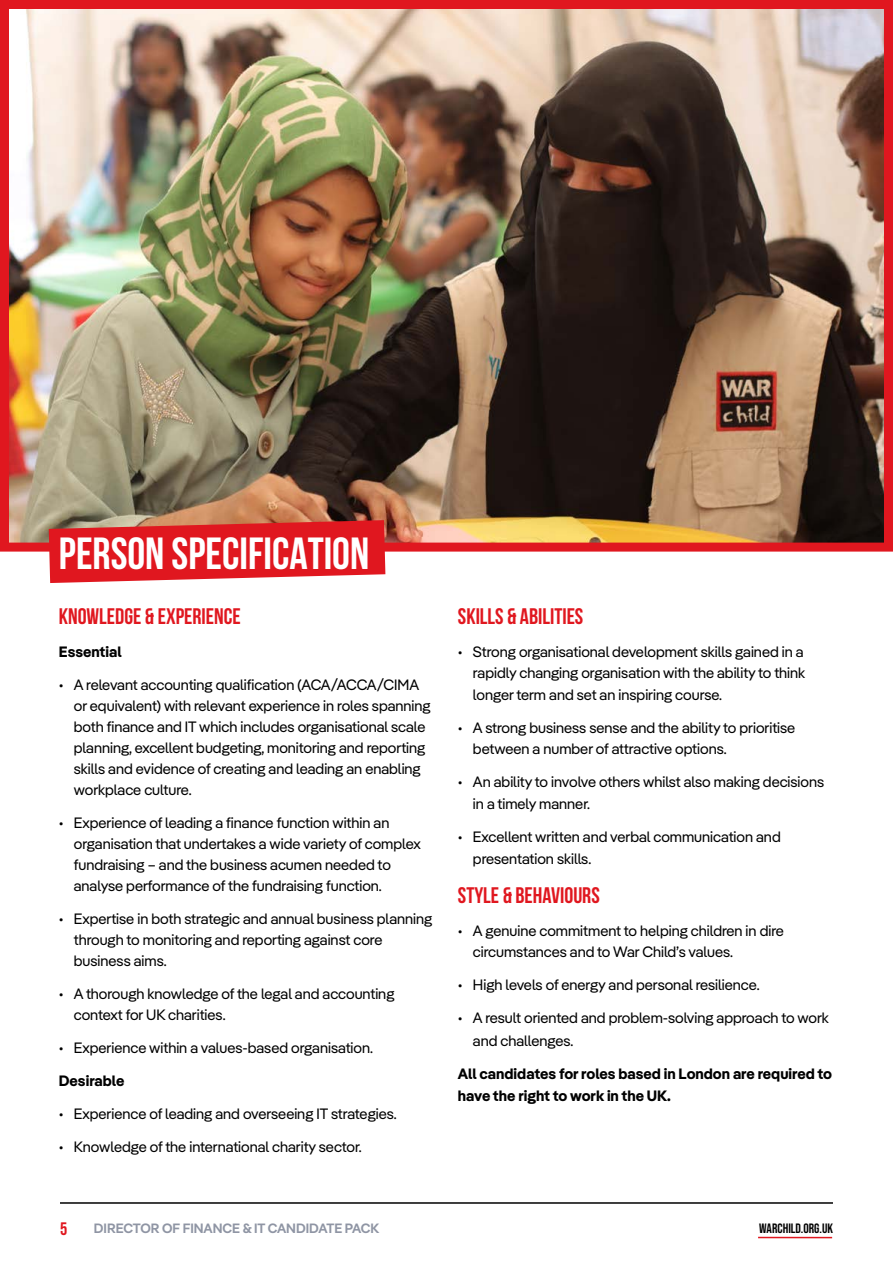
<style>
.page{position:relative;width:893px;height:1263px;background:#fff}
.page>*{position:absolute;margin:0;border:0;box-sizing:border-box;transform-origin:0 0}
.t1{font:700 45px "Bebas Neue";color:#fff}
.t2{font:700 22.5px "Bebas Neue";color:#e0171f}
.t3{font:18px "Bebas Neue";color:#e0171f}
.t4{font:15px/21px "Pangea Afrikan Trial";color:#000}
.t5{font:700 15px/22.5px "Pangea Afrikan Trial";color:#000}
.t6{font:600 13.5px "Pangea Afrikan Trial";color:#8f95a4}
.t7{font:13.5px "Bebas Neue";color:#000}
</style>
<div class="page">
<hr style="left:60px;top:1202px;width:773px;height:2px;background:#000">
<hr style="left:758px;top:1237px;width:74px;height:1px;background:#e0171f">
<img style="left:10px;top:10px;width:873px;height:532px">
<div style="left:0;top:0;width:893px;height:552px;border:9px solid #e0171f"></div>
<svg style="left:49px;top:520px;width:336px;height:63px"></svg>
<h1 class="t1" style="left:59px;top:528px;width:312px">PERSON SPECIFICATION</h1>
<h2 class="t2" style="left:59px;top:604px;width:183px">KNOWLEDGE &amp; EXPERIENCE</h2>
<p class="t5" style="left:59px;top:640px;width:64px">Essential</p>
<p class="t4" style="left:74px;top:674px;width:358px;text-indent:-15px">• A relevant accounting qualification (ACA/ACCA/CIMA or equivalent) with relevant experience in roles spanning both finance and IT which includes organisational scale planning, excellent budgeting, monitoring and reporting skills and evidence of creating and leading an enabling workplace culture.</p>
<p class="t4" style="left:74px;top:812px;width:348px;text-indent:-15px">• Experience of leading a finance function within an organisation that undertakes a wide variety of complex fundraising – and the business acumen needed to analyse performance of the fundraising function.</p>
<p class="t4" style="left:74px;top:908px;width:360px;text-indent:-15px">• Expertise in both strategic and annual business planning through to monitoring and reporting against core business aims.</p>
<p class="t4" style="left:74px;top:983px;width:322px;text-indent:-15px">• A thorough knowledge of the legal and accounting context for UK charities.</p>
<p class="t4" style="left:59px;top:1037px;width:316px">• Experience within a values-based organisation.</p>
<p class="t5" style="left:59px;top:1069px;width:67px">Desirable</p>
<p class="t4" style="left:59px;top:1103px;width:339px">• Experience of leading and overseeing IT strategies.</p>
<p class="t4" style="left:59px;top:1136px;width:304px">• Knowledge of the international charity sector.</p>
<h2 class="t2" style="left:458px;top:604px;width:127px">SKILLS &amp; ABILITIES</h2>
<p class="t4" style="left:458px;top:641px;width:349px;text-align:right">• Strong organisational development skills gained in a rapidly changing organisation with the ability to think</p>
<p class="t4" style="left:473px;top:684px;width:251px">longer term and set an inspiring course.</p>
<p class="t4" style="left:473px;top:717px;width:324px;text-indent:-15px">• A strong business sense and the ability to prioritise between a number of attractive options.</p>
<p class="t4" style="left:473px;top:771px;width:353px;text-indent:-15px">• An ability to involve others whilst also making decisions in a timely manner.</p>
<p class="t4" style="left:473px;top:824px;width:309px;line-height:22.5px;text-indent:-15px">• Excellent written and verbal communication and presentation skills.</p>
<h2 class="t2" style="left:458px;top:883px;width:143px">STYLE &amp; BEHAVIOURS</h2>
<p class="t4" style="left:473px;top:920px;width:312px;text-indent:-15px">• A genuine commitment to helping children in dire circumstances and to War Child’s values.</p>
<p class="t4" style="left:458px;top:974px;width:303px">• High levels of energy and personal resilience.</p>
<p class="t4" style="left:473px;top:1006px;width:357px;line-height:22.5px;text-indent:-15px">• A result oriented and problem-solving approach to work and challenges.</p>
<p class="t5" style="left:458px;top:1061px;width:376px">All candidates for roles based in London are required to have the right to work in the UK.</p>
<p class="t3" style="left:60px;top:1219px;width:9px">5</p>
<p class="t6" style="left:94px;top:1219px;width:287px">DIRECTOR OF FINANCE &amp; IT CANDIDATE PACK</p>
<p class="t7" style="left:759px;top:1221px;width:75px">WARCHILD.ORG.UK</p>
</div>
